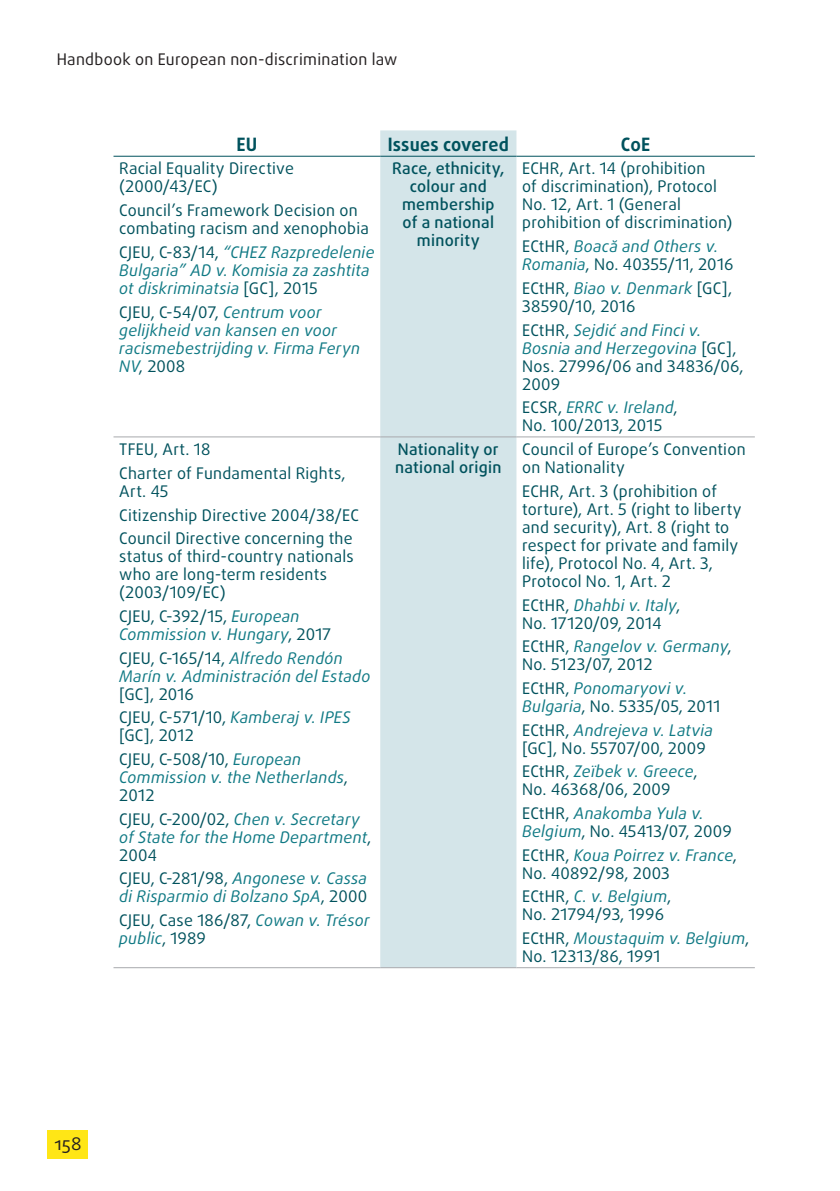
<style>
.page{position:relative;width:840px;height:1191px;background:#fff}
.page>*{position:absolute;margin:0;border:0;box-sizing:border-box;transform-origin:0 0}
.table_header{font:700 18.4px "Daxline Pro";letter-spacing:.01em;color:#00525d}
.t1{font:18px "Daxline Pro";color:#231f20}
.table_left{font:16px/18px "Daxline Pro";letter-spacing:.015em;color:#00525d}
.table_left-2{font:italic 16px/18px "Daxline Pro";letter-spacing:.015em;color:#0f7984}
.table_centre{font:500 16px/18px "Daxline Pro";letter-spacing:.02em;color:#00525d;text-align:center}
.t2{font:16px "Daxline Pro";letter-spacing:.02em;color:#231f20}
.s1{font-style:normal;color:#00525d}
.s2{font-style:italic;color:#0f7984}
</style>
<div class="page">
<div style="left:48px;top:1130px;width:40px;height:29px;background:#ffe616"></div>
<div style="left:380px;top:130px;width:136px;height:837px;background:#d4e5e9"></div>
<hr style="left:113px;top:436px;width:267px;height:1px;background:#a8a9ad">
<hr style="left:380px;top:436px;width:136px;height:1px;background:#a8a9ad">
<hr style="left:516px;top:436px;width:238px;height:1px;background:#a8a9ad">
<hr style="left:113px;top:967px;width:267px;height:1px;background:#a8a9ad">
<hr style="left:380px;top:967px;width:136px;height:1px;background:#a8a9ad">
<hr style="left:516px;top:967px;width:238px;height:1px;background:#a8a9ad">
<hr style="left:113px;top:156px;width:267px;height:1px;background:#00525d">
<hr style="left:380px;top:156px;width:136px;height:1px;background:#00525d">
<hr style="left:516px;top:156px;width:238px;height:1px;background:#00525d">
<p class="t2" style="left:57px;top:49px;width:342px">Handbook on European non-discrimination law</p>
<p class="table_header" style="left:236px;top:132px;width:22px">EU</p>
<p class="table_header" style="left:387px;top:132px;width:122px">Issues covered</p>
<p class="table_header" style="left:620px;top:132px;width:31px">CoE</p>
<p class="table_left" style="left:119px;top:160px;width:176px">Racial Equality Directive (2000/43/EC)</p>
<p class="table_left" style="left:119px;top:201px;width:251px">Council’s Framework Decision on combating racism and xenophobia</p>
<p class="table_left-2" style="left:119px;top:243px;width:257px"><span class="s1">CJEU, C-83/14,</span> “CHEZ Razpredelenie<br>Bulgaria” AD v. Komisia za zashtita ot diskriminatsia <span class="s1">[GC], 2015</span></p>
<p class="table_left-2" style="left:119px;top:303px;width:242px"><span class="s1">CJEU, C-54/07,</span> Centrum voor gelijkheid van kansen en voor racismebestrijding v. Firma Feryn<br>NV<span class="s1">, 2008</span></p>
<p class="table_centre" style="left:392px;top:160px;width:113px">Race, ethnicity, colour and membership<br>of a national minority</p>
<p class="table_left" style="left:522px;top:160px;width:212px">ECHR, Art. 14 (prohibition<br>of discrimination), Protocol<br>No. 12, Art. 1 (General prohibition of discrimination)</p>
<p class="table_left" style="left:522px;top:237px;width:213px">ECtHR, <span class="s2">Boacă and Others v.<br>Romania</span>, No. 40355/11, 2016</p>
<p class="table_left" style="left:522px;top:279px;width:211px">ECtHR, <span class="s2">Biao v. Denmark</span> [GC],<br>38590/10, 2016</p>
<p class="table_left" style="left:522px;top:321px;width:223px">ECtHR, <span class="s2">Sejdić and Finci v.<br>Bosnia and Herzegovina</span> [GC],<br>Nos. 27996/06 and 34836/06,<br>2009</p>
<p class="table_left" style="left:522px;top:398px;width:157px">ECSR, <span class="s2">ERRC v. Ireland</span>,<br>No. 100/2013, 2015</p>
<p class="table_left" style="left:119px;top:440px;width:93px">TFEU, Art. 18</p>
<p class="table_left" style="left:119px;top:464px;width:228px">Charter of Fundamental Rights,<br>Art. 45</p>
<p class="table_left" style="left:119px;top:506px;width:241px">Citizenship Directive 2004/38/EC</p>
<p class="table_left" style="left:119px;top:529px;width:236px">Council Directive concerning the status of third-country nationals who are long-term residents (2003/109/EC)</p>
<p class="table_left-2" style="left:119px;top:607px;width:213px"><span class="s1">CJEU, C-392/15,</span> European<br>Commission v. Hungary<span class="s1">, 2017</span></p>
<p class="table_left-2" style="left:119px;top:649px;width:252px"><span class="s1">CJEU, C‑165/14,</span> Alfredo Rendón<br>Marín v. Administración del Estado <span class="s1">[GC], 2016</span></p>
<p class="table_left" style="left:119px;top:708px;width:233px">CJEU, C-571/10, <span class="s2">Kamberaj v. IPES </span>[GC], 2012</p>
<p class="table_left-2" style="left:119px;top:750px;width:230px"><span class="s1">CJEU, C-508/10,</span> European<br>Commission v. the Netherlands<span class="s1">,<br>2012</span></p>
<p class="table_left-2" style="left:119px;top:810px;width:253px"><span class="s1">CJEU, C-200/02,</span> Chen v. Secretary of State for the Home Department<span class="s1">,<br>2004</span></p>
<p class="table_left-2" style="left:119px;top:869px;width:249px"><span class="s1">CJEU, C-281/98,</span> Angonese v. Cassa di Risparmio di Bolzano SpA<span class="s1">, 2000</span></p>
<p class="table_left" style="left:119px;top:911px;width:252px">CJEU, Case 186/87, <span class="s2">Cowan v. Trésor public</span>, 1989</p>
<p class="table_centre" style="left:395px;top:440px;width:108px;text-align:left">Nationality or national origin</p>
<p class="table_left" style="left:522px;top:440px;width:225px">Council of Europe’s Convention on Nationality</p>
<p class="table_left" style="left:522px;top:482px;width:221px">ECHR, Art. 3 (prohibition of torture), Art. 5 (right to liberty and security), Art. 8 (right to respect for private and family life), Protocol No. 4, Art. 3,<br>Protocol No. 1, Art. 2</p>
<p class="table_left" style="left:522px;top:596px;width:159px">ECtHR, <span class="s2">Dhahbi v. Italy</span>,<br>No. 17120/09, 2014</p>
<p class="table_left" style="left:522px;top:637px;width:211px">ECtHR, <span class="s2">Rangelov v. Germany</span>,<br>No. 5123/07, 2012</p>
<p class="table_left" style="left:522px;top:679px;width:200px">ECtHR, <span class="s2">Ponomaryovi v.<br>Bulgaria</span>, No. 5335/05, 2011</p>
<p class="table_left" style="left:522px;top:721px;width:192px">ECtHR, <span class="s2">Andrejeva v. Latvia </span>[GC], No. 55707/00, 2009</p>
<p class="table_left" style="left:522px;top:762px;width:177px">ECtHR, <span class="s2">Zeïbek v. Greece</span>,<br>No. 46368/06, 2009</p>
<p class="table_left" style="left:522px;top:804px;width:211px">ECtHR, <span class="s2">Anakomba Yula v.<br>Belgium</span>, No. 45413/07, 2009</p>
<p class="table_left" style="left:522px;top:846px;width:216px">ECtHR, <span class="s2">Koua Poirrez v. France</span>,<br>No. 40892/98, 2003</p>
<p class="table_left" style="left:522px;top:887px;width:150px">ECtHR, <span class="s2">C. v. Belgium</span>,<br>No. 21794/93, 1996</p>
<p class="table_left" style="left:522px;top:929px;width:228px">ECtHR, <span class="s2">Moustaquim v. Belgium</span>,<br>No. 12313/86, 1991</p>
<p class="t1" style="left:54px;top:1131px;width:29px">158</p>
</div>
